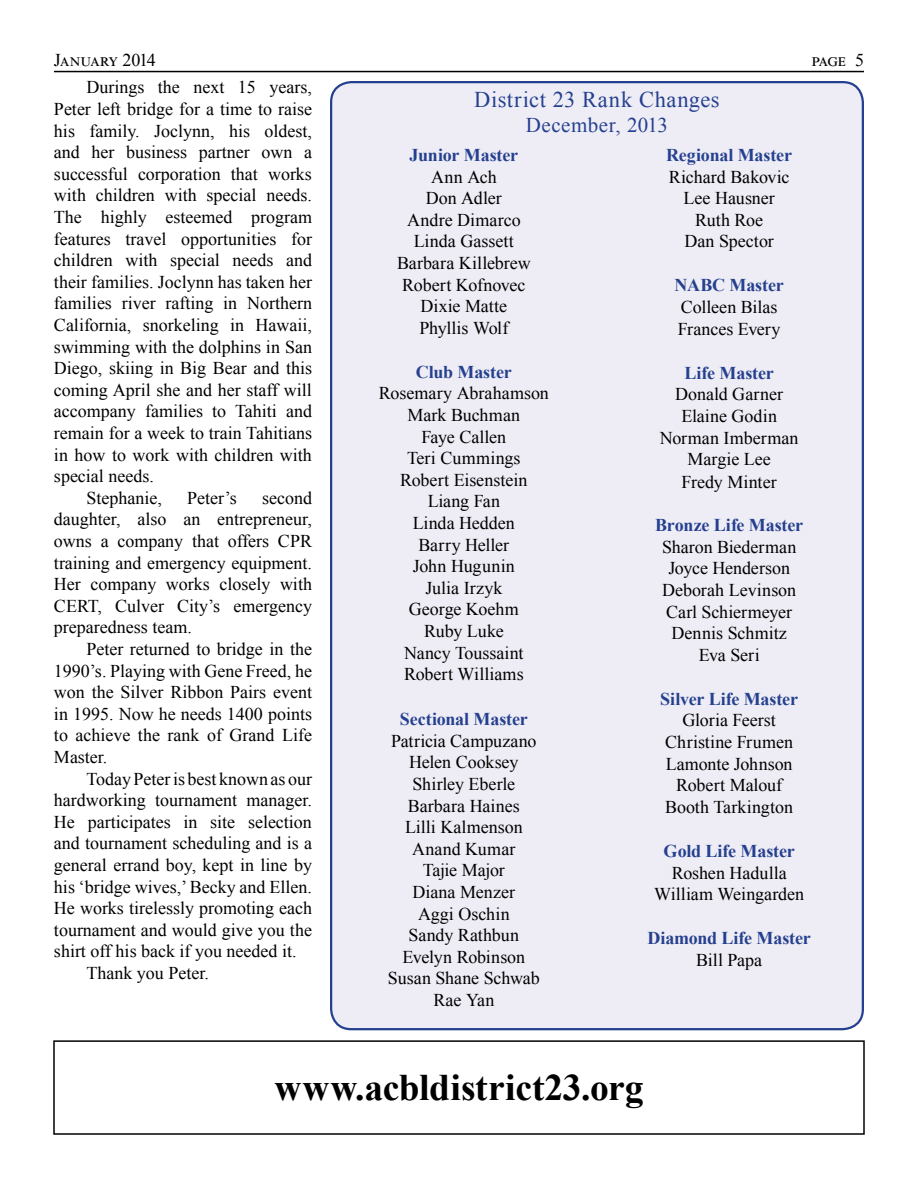
<style>
.page{position:relative;width:918px;height:1188px;background:#fff}
.page>*{position:absolute;margin:0;border:0;box-sizing:border-box;transform-origin:0 0}
.t1{font:700 37.5px "Times New Roman";color:#000}
.t2{font:22.5px "Times New Roman";letter-spacing:.025em;color:#25408f}
.t3{font:21px "Times New Roman";letter-spacing:.025em;color:#25408f}
.t4{font:18px/21.6px "Times New Roman";color:#000;text-align:center}
.t5{font:700 18px "Times New Roman";letter-spacing:-.01em;color:#25408f}
.t6{font:18px "Times New Roman";letter-spacing:.03em;color:#000}
</style>
<div class="page">
<hr style="left:54px;top:71px;width:810px;height:1px;background:#000">
<div style="left:331px;top:82px;width:532px;height:947px;background:#eeedf5;border-radius:20px"></div>
<div style="left:53px;top:1040px;width:812px;height:95px;border:2px solid #000"></div>
<p class="t6" style="left:54px;top:48px;width:103px">January 2014</p>
<p class="t4" style="left:812px;top:49px;width:54px">page 5</p>
<p class="t4" style="left:86px;top:76px;width:227px">Durings the next 15 years,</p>
<p class="t4" style="left:54px;top:98px;width:260px">Peter left bridge for a time to raise</p>
<p class="t4" style="left:54px;top:119px;width:260px">his family. Joclynn, his oldest,</p>
<p class="t4" style="left:54px;top:141px;width:259px">and her business partner own a</p>
<p class="t4" style="left:54px;top:162px;width:260px">successful corporation that works</p>
<p class="t4" style="left:54px;top:184px;width:260px">with children with special needs.</p>
<p class="t4" style="left:54px;top:206px;width:260px">The highly esteemed program</p>
<p class="t4" style="left:54px;top:227px;width:260px">features travel opportunities for</p>
<p class="t4" style="left:54px;top:249px;width:260px">children with special needs and</p>
<p class="t4" style="left:54px;top:270px;width:260px">their families. Joclynn has taken her</p>
<p class="t4" style="left:54px;top:292px;width:260px">families river rafting in Northern</p>
<p class="t4" style="left:54px;top:314px;width:260px">California, snorkeling in Hawaii,</p>
<p class="t4" style="left:54px;top:335px;width:260px">swimming with the dolphins in San</p>
<p class="t4" style="left:54px;top:357px;width:260px">Diego, skiing in Big Bear and this</p>
<p class="t4" style="left:54px;top:378px;width:259px">coming April she and her staff will</p>
<p class="t4" style="left:54px;top:400px;width:260px">accompany families to Tahiti and</p>
<p class="t4" style="left:54px;top:422px;width:260px">remain for a week to train Tahitians</p>
<p class="t4" style="left:54px;top:443px;width:259px">in how to work with children with</p>
<p class="t4" style="left:54px;top:465px;width:101px">special needs.</p>
<p class="t4" style="left:86px;top:486px;width:77px">Stephanie,</p>
<p class="t4" style="left:187px;top:486px;width:51px">Peter’s</p>
<p class="t4" style="left:54px;top:486px;width:260px;text-align:justify;text-indent:208px">second daughter, also an entrepreneur, owns a company that offers CPR training and emergency equipment.<br>Her company works closely with CERT, Culver City’s emergency preparedness team.</p>
<p class="t4" style="left:54px;top:638px;width:260px;text-align:justify;text-indent:32px">Peter returned to bridge in the 1990’s. Playing with Gene Freed, he won the Silver Ribbon Pairs event in 1995. Now he needs 1400 points to achieve the rank of Grand Life Master.</p>
<p class="t4" style="left:86px;top:767px;width:227px">Today Peter is best known as our</p>
<p class="t4" style="left:54px;top:789px;width:260px">hardworking tournament manager.</p>
<p class="t4" style="left:54px;top:810px;width:259px">He participates in site selection</p>
<p class="t4" style="left:54px;top:832px;width:260px">and tournament scheduling and is a</p>
<p class="t4" style="left:54px;top:854px;width:260px">general errand boy, kept in line by</p>
<p class="t4" style="left:54px;top:875px;width:260px">his ‘bridge wives,’ Becky and Ellen.</p>
<p class="t4" style="left:54px;top:897px;width:260px">He works tirelessly promoting each</p>
<p class="t4" style="left:54px;top:918px;width:259px">tournament and would give you the</p>
<p class="t4" style="left:54px;top:940px;width:244px">shirt off his back if you needed it.</p>
<p class="t4" style="left:86px;top:962px;width:124px">Thank you Peter.</p>
<p class="t2" style="left:474px;top:84px;width:247px">District 23 Rank Changes</p>
<p class="t3" style="left:526px;top:110px;width:144px">December, 2013</p>
<p class="t5" style="left:410px;top:142px;width:110px">Junior Master</p>
<p class="t4" style="left:397px;top:165px;width:135px">Ann Ach<br>Don Adler<br>Andre Dimarco<br>Linda Gassett<br>Barbara Killebrew<br>Robert Kofnovec<br>Dixie Matte<br>Phyllis Wolf</p>
<p class="t5" style="left:416px;top:359px;width:97px">Club Master</p>
<p class="t4" style="left:379px;top:382px;width:172px">Rosemary Abrahamson<br>Mark Buchman<br>Faye Callen<br>Teri Cummings<br>Robert Eisenstein<br>Liang Fan<br>Linda Hedden<br>Barry Heller<br>John Hugunin<br>Julia Irzyk<br>George Koehm<br>Ruby Luke<br>Nancy Toussaint<br>Robert Williams</p>
<p class="t5" style="left:400px;top:706px;width:130px">Sectional Master</p>
<p class="t4" style="left:388px;top:729px;width:153px">Patricia Campuzano<br>Helen Cooksey<br>Shirley Eberle<br>Barbara Haines<br>Lilli Kalmenson<br>Anand Kumar<br>Tajie Major<br>Diana Menzer<br>Aggi Oschin<br>Sandy Rathbun<br>Evelyn Robinson<br>Susan Shane Schwab<br>Rae Yan</p>
<p class="t5" style="left:666px;top:142px;width:127px">Regional Master</p>
<p class="t4" style="left:669px;top:165px;width:122px">Richard Bakovic<br>Lee Hausner<br>Ruth Roe<br>Dan Spector</p>
<p class="t5" style="left:675px;top:272px;width:111px">NABC Master</p>
<p class="t4" style="left:678px;top:296px;width:104px;text-align:left">Colleen Bilas<br>Frances Every</p>
<p class="t5" style="left:685px;top:360px;width:91px">Life Master</p>
<p class="t4" style="left:660px;top:383px;width:140px">Donald Garner<br>Elaine Godin<br>Norman Imberman<br>Margie Lee<br>Fredy Minter</p>
<p class="t5" style="left:655px;top:512px;width:150px">Bronze Life Master</p>
<p class="t4" style="left:662px;top:535px;width:136px">Sharon Biederman<br>Joyce Henderson<br>Deborah Levinson<br>Carl Schiermeyer<br>Dennis Schmitz<br>Eva Seri</p>
<p class="t5" style="left:660px;top:686px;width:139px">Silver Life Master</p>
<p class="t4" style="left:665px;top:709px;width:129px">Gloria Feerst<br>Christine Frumen<br>Lamonte Johnson<br>Robert Malouf<br>Booth Tarkington</p>
<p class="t5" style="left:664px;top:838px;width:133px">Gold Life Master</p>
<p class="t4" style="left:654px;top:861px;width:152px">Roshen Hadulla<br>William Weingarden</p>
<p class="t5" style="left:648px;top:925px;width:165px">Diamond Life Master</p>
<p class="t4" style="left:696px;top:948px;width:67px">Bill Papa</p>
<h1 class="t1" style="left:275px;top:1061px;width:370px">www.acbldistrict23.org</h1>
</div>
